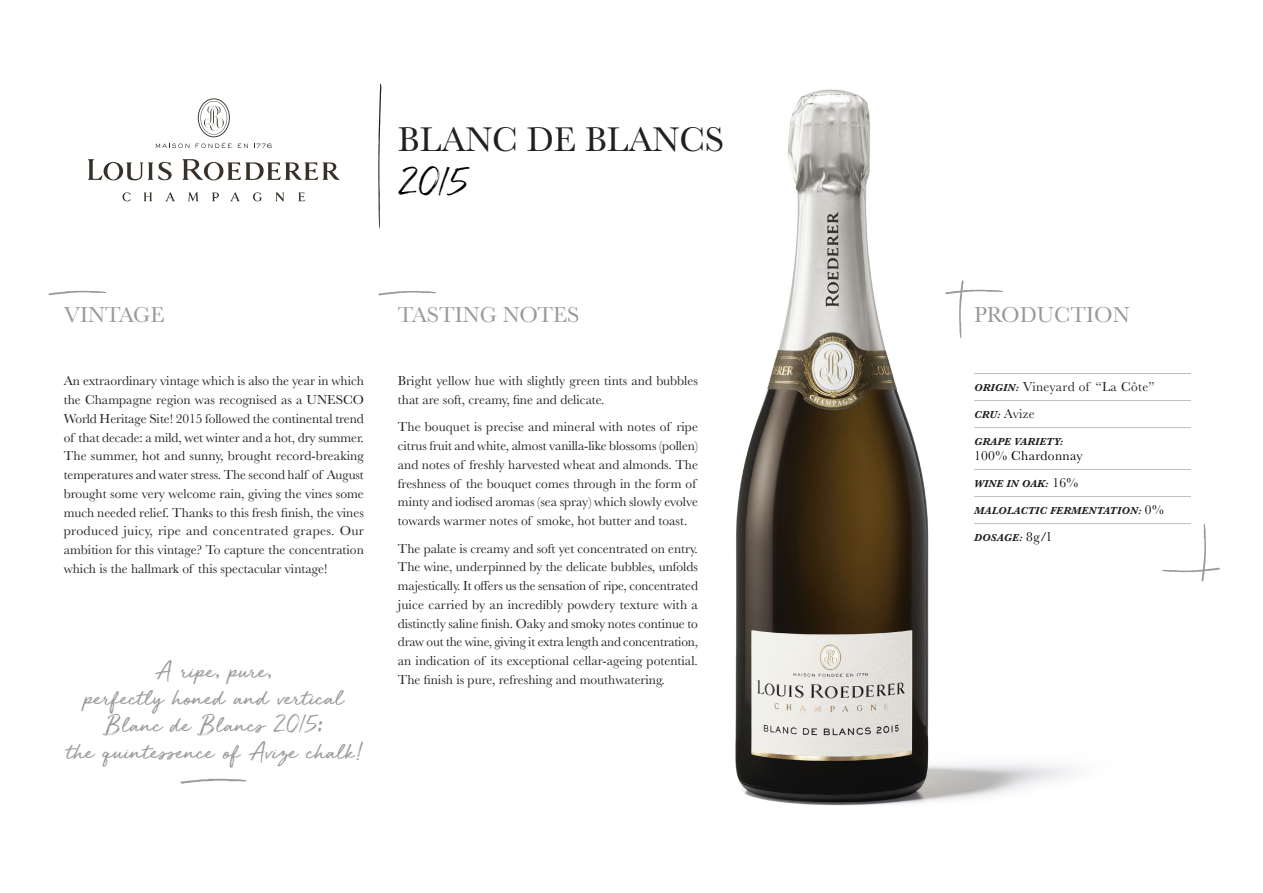
<style>
.page{position:relative;width:1263px;height:893px;background:#fff}
.page>*{position:absolute;margin:0;border:0;box-sizing:border-box;transform-origin:0 0}
.t1{font:40.5px "Golden Plains";color:#000}
.t2{font:35.7px "Baskerville";color:#231f20}
.CITATION{font:25.5px/27px "Golden Plains";color:#999;text-align:center}
.TEXTE_BASKERVILLE{font:22.5px "Baskerville";color:#999}
.GRAND_TITRE{font:22.5px "Baskerville";color:#999}
.TEXTE_BASKERVILLE-2{font:13.5px/18.8px "Baskerville";color:#231f20;text-align:justify}
.TITRE_FILET{font:13.5px "Baskerville";letter-spacing:.025em;color:#231f20}
.TITRE_FILET-2{font:13.5px "Baskerville";letter-spacing:.025em;color:#000}
.TITRE_FILET-3{font:italic 700 10.5px "Baskerville";letter-spacing:.02em;color:#231f20}
.s1{font-weight:700;font-style:italic;font-size:10.5px}
.s2{font-weight:400;font-style:normal;font-size:13.5px;color:#000}
</style>
<div class="page">
<img style="left:735px;top:89px;width:336px;height:717px">
<svg style="left:378px;top:84px;width:3px;height:144px"></svg>
<svg style="left:182px;top:159px;width:158px;height:21px"></svg>
<svg style="left:88px;top:159px;width:84px;height:22px"></svg>
<svg style="left:298px;top:193px;width:7px;height:8px"></svg>
<svg style="left:212px;top:193px;width:7px;height:8px"></svg>
<svg style="left:144px;top:193px;width:8px;height:8px"></svg>
<svg style="left:122px;top:192px;width:8px;height:9px"></svg>
<svg style="left:253px;top:192px;width:9px;height:9px"></svg>
<svg style="left:275px;top:193px;width:9px;height:8px"></svg>
<svg style="left:230px;top:192px;width:10px;height:9px"></svg>
<svg style="left:165px;top:192px;width:10px;height:9px"></svg>
<svg style="left:188px;top:193px;width:10px;height:8px"></svg>
<svg style="left:156px;top:144px;width:33px;height:4px"></svg>
<svg style="left:196px;top:143px;width:36px;height:5px"></svg>
<svg style="left:238px;top:144px;width:10px;height:4px"></svg>
<svg style="left:254px;top:143px;width:18px;height:5px"></svg>
<svg style="left:198px;top:98px;width:32px;height:39px"></svg>
<svg style="left:48px;top:291px;width:58px;height:4px"></svg>
<svg style="left:378px;top:291px;width:58px;height:4px"></svg>
<hr style="left:974px;top:373px;width:217px;height:1px;background:#bcbdc0">
<hr style="left:974px;top:400px;width:217px;height:1px;background:#bcbdc0">
<hr style="left:974px;top:427px;width:217px;height:1px;background:#bcbdc0">
<hr style="left:974px;top:469px;width:217px;height:1px;background:#bcbdc0">
<hr style="left:974px;top:496px;width:217px;height:1px;background:#bcbdc0">
<hr style="left:974px;top:523px;width:217px;height:1px;background:#bcbdc0">
<svg style="left:945px;top:280px;width:58px;height:58px"></svg>
<svg style="left:1162px;top:524px;width:58px;height:57px"></svg>
<h2 class="t2" style="left:398px;top:117px;width:328px">BLANC DE BLANCS</h2>
<h1 class="t1" style="left:398px;top:156px;width:71px">2015</h1>
<p class="TEXTE_BASKERVILLE" style="left:64px;top:300px;width:102px">VINTAGE</p>
<p class="TEXTE_BASKERVILLE" style="left:398px;top:300px;width:183px">TASTING NOTES</p>
<p class="GRAND_TITRE" style="left:974px;top:300px;width:157px">PRODUCTION</p>
<p class="TEXTE_BASKERVILLE-2" style="left:64px;top:372px;width:302px">An extraordinary vintage which is also the year in which the Champagne region was recognised as a UNESCO World Heritage Site! 2015 followed the continental trend of that decade: a mild, wet winter and a hot, dry summer.<br>The summer, hot and sunny, brought record-breaking temperatures and water stress. The second half of August brought some very welcome rain, giving the vines some much needed relief. Thanks to this fresh finish, the vines produced juicy, ripe and concentrated grapes. Our ambition for this vintage? To capture the concentration which is the hallmark of this spectacular vintage!</p>
<p class="TITRE_FILET" style="left:974px;top:378px;width:182px"><span class="s1">ORIGIN:</span> Vineyard of “La Côte”</p>
<p class="TEXTE_BASKERVILLE-2" style="left:398px;top:372px;width:302px">Bright yellow hue with slightly green tints and bubbles that are soft, creamy, fine and delicate.</p>
<p class="TEXTE_BASKERVILLE-2" style="left:398px;top:418px;width:302px;text-align:left">The bouquet is precise and mineral with notes of ripe citrus fruit and white, almost vanilla-like blossoms (pollen) and notes of freshly harvested wheat and almonds. The freshness of the bouquet comes through in the form of minty and iodised aromas (sea spray) which slowly evolve towards warmer notes of smoke, hot butter and toast.</p>
<p class="TEXTE_BASKERVILLE-2" style="left:398px;top:539px;width:302px">The palate is creamy and soft yet concentrated on entry.<br>The wine, underpinned by the delicate bubbles, unfolds majestically. It offers us the sensation of ripe, concentrated juice carried by an incredibly powdery texture with a distinctly saline finish. Oaky and smoky notes continue to draw out the wine, giving it extra length and concentration, an indication of its exceptional cellar-ageing potential.<br>The finish is pure, refreshing and mouthwatering.</p>
<p class="TITRE_FILET" style="left:974px;top:405px;width:62px"><span class="s1">CRU:</span> Avize</p>
<p class="TITRE_FILET-3" style="left:974px;top:434px;width:91px">GRAPE VARIETY:</p>
<p class="TITRE_FILET-2" style="left:974px;top:447px;width:110px">100% Chardonnay</p>
<p class="TITRE_FILET-3" style="left:974px;top:476px;width:106px">WINE IN OAK: <span class="s2">16%</span></p>
<p class="TITRE_FILET-3" style="left:974px;top:503px;width:191px">MALOLACTIC FERMENTATION: <span class="s2">0%</span></p>
<p class="TITRE_FILET-3" style="left:974px;top:530px;width:78px">DOSAGE: <span class="s2">8g/l</span></p>
<p class="CITATION" style="left:66px;top:657px;width:296px">A ripe, pure,<br>perfectly honed and vertical<br>Blanc de Blancs 2015:<br>the quintessence of Avize chalk!</p>
</div>
